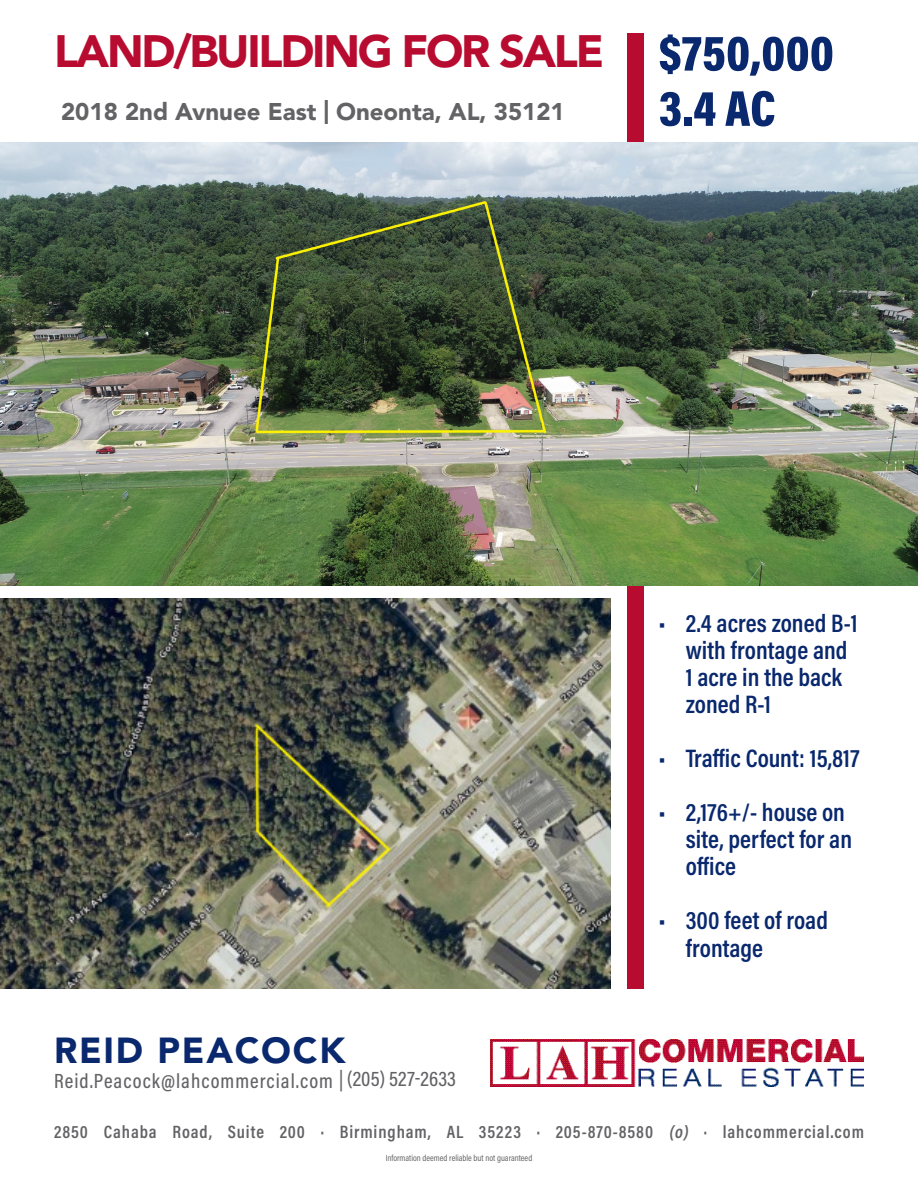
<style>
.page{position:relative;width:918px;height:1188px;background:#fff}
.page>*{position:absolute;margin:0;border:0;box-sizing:border-box;transform-origin:0 0}
.t1{font:900 51px "Acumin Pro Cond";color:#09286d}
.t2{font:900 45px "Avenir LT Std";letter-spacing:-.05em;color:#b80b30}
.t3{font:900 36px "Avenir LT Std";letter-spacing:.05em;color:#09286d}
.t4{font:600 25.5px/27px "Acumin Pro Cond";color:#09286d}
.t5{font:900 24px "Avenir LT Std";color:#636366}
.t6{font:500 20.7px "Acumin Pro Cond";letter-spacing:.05em;color:#636366}
.t7{font:600 18px "Acumin Pro Cond";letter-spacing:.05em;color:#636366}
.t8{font:9px "Acumin Pro Cond";color:#636366}
</style>
<div class="page">
<div style="left:627px;top:33px;width:17px;height:956px;background:#b80b30"></div>
<img style="left:0;top:142px;width:918px;height:444px">
<img style="left:0;top:598px;width:610px;height:391px">
<img style="left:491px;top:1040px;width:373px;height:47px">
<p class="t2" style="left:54px;top:24px;width:552px">LAND/BUILDING FOR SALE</p>
<p class="t5" style="left:61px;top:97px;width:505px">2018 2nd Avnuee East | Oneonta, AL, 35121</p>
<p class="t1" style="left:659px;top:20px;width:177px">$750,000</p>
<p class="t1" style="left:659px;top:75px;width:118px">3.4 AC</p>
<p class="t4" style="left:686px;top:609px;width:173px;text-indent:-27px">• 2.4 acres zoned B-1 with frontage and<br>1 acre in the back zoned R-1</p>
<p class="t4" style="left:659px;top:744px;width:202px">• Traffic Count: 15,817</p>
<p class="t4" style="left:686px;top:798px;width:168px;text-indent:-27px">• 2,176+/- house on site, perfect for an office</p>
<p class="t4" style="left:686px;top:905px;width:144px;line-height:28.5px;text-indent:-27px">• 300 feet of road frontage</p>
<p class="t3" style="left:54px;top:1029px;width:293px">REID PEACOCK</p>
<p class="t6" style="left:54px;top:1068px;width:404px">Reid.Peacock@lahcommercial.com | (205) 527-2633</p>
<p class="t7" style="left:54px;top:1120px;width:812px">2850 Cahaba Road, Suite 200 · Birmingham, AL 35223 · 205-870-8580 (o) · lahcommercial.com</p>
<p class="t8" style="left:386px;top:1152px;width:148px">Information deemed reliable but not guaranteed</p>
</div>
